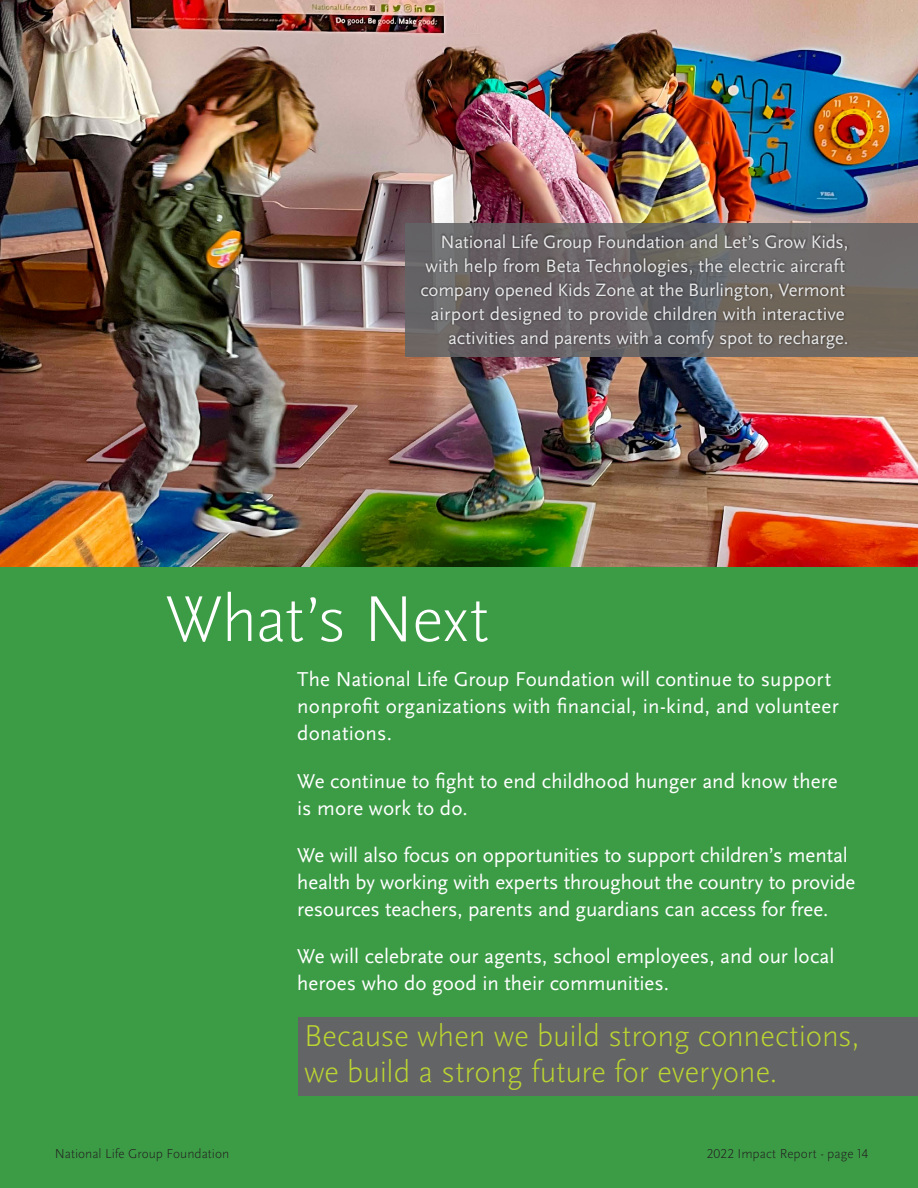
<style>
.page{position:relative;width:918px;height:1188px;background:#fff}
.page>*{position:absolute;margin:0;border:0;box-sizing:border-box;transform-origin:0 0}
.t1{font:300 67.5px "Scala Sans OT";letter-spacing:-.015em;color:#fff}
.t2{font:300 31.5px/36px "Scala Sans OT";letter-spacing:-.005em;color:#bcd631}
.t3{font:21px/27px "Scala Sans OT";letter-spacing:-.005em;color:#fff}
.t4{font:18.75px/24px "Scala Sans OT";color:#e6e7e8;text-align:right}
.t5{font:300 13.5px "Scala Sans OT";color:#231f20}
</style>
<div class="page">
<div style="left:0;top:560px;width:918px;height:628px;background:#3c9c46"></div>
<div style="left:298px;top:1017px;width:620px;height:79px;background:#636466"></div>
<img style="left:0;top:0;width:918px;height:567px">
<svg style="left:405px;top:223px;width:513px;height:134px;background:#6b6663"></svg>
<div style="left:419px;top:232px;width:431px;height:118px;background:#231f20;opacity:.75"></div>
<p class="t4" style="left:421px;top:230px;width:430px">National Life Group Foundation and Let’s Grow Kids, with help from Beta Technologies, the electric aircraft company opened Kids Zone at the Burlington, Vermont airport designed to provide children with interactive activities and parents with a comfy spot to recharge.</p>
<h1 class="t1" style="left:165px;top:579px;width:326px">What’s Next</h1>
<p class="t3" style="left:297px;top:666px;width:543px">The National Life Group Foundation will continue to support nonprofit organizations with financial, in-kind, and volunteer donations.</p>
<p class="t3" style="left:297px;top:767px;width:542px">We continue to fight to end childhood hunger and know there is more work to do.</p>
<p class="t3" style="left:297px;top:841px;width:560px">We will also focus on opportunities to support children’s mental health by working with experts throughout the country to provide resources teachers, parents and guardians can access for free.</p>
<p class="t3" style="left:297px;top:943px;width:539px">We will celebrate our agents, school employees, and our local heroes who do good in their communities.</p>
<h2 class="t2" style="left:304px;top:1018px;width:557px">Because when we build strong connections, we build a strong future for everyone.</h2>
<p class="t5" style="left:55px;top:1145px;width:176px">National Life Group Foundation</p>
<p class="t5" style="left:707px;top:1145px;width:163px">2022 Impact Report - page 14</p>
</div>
